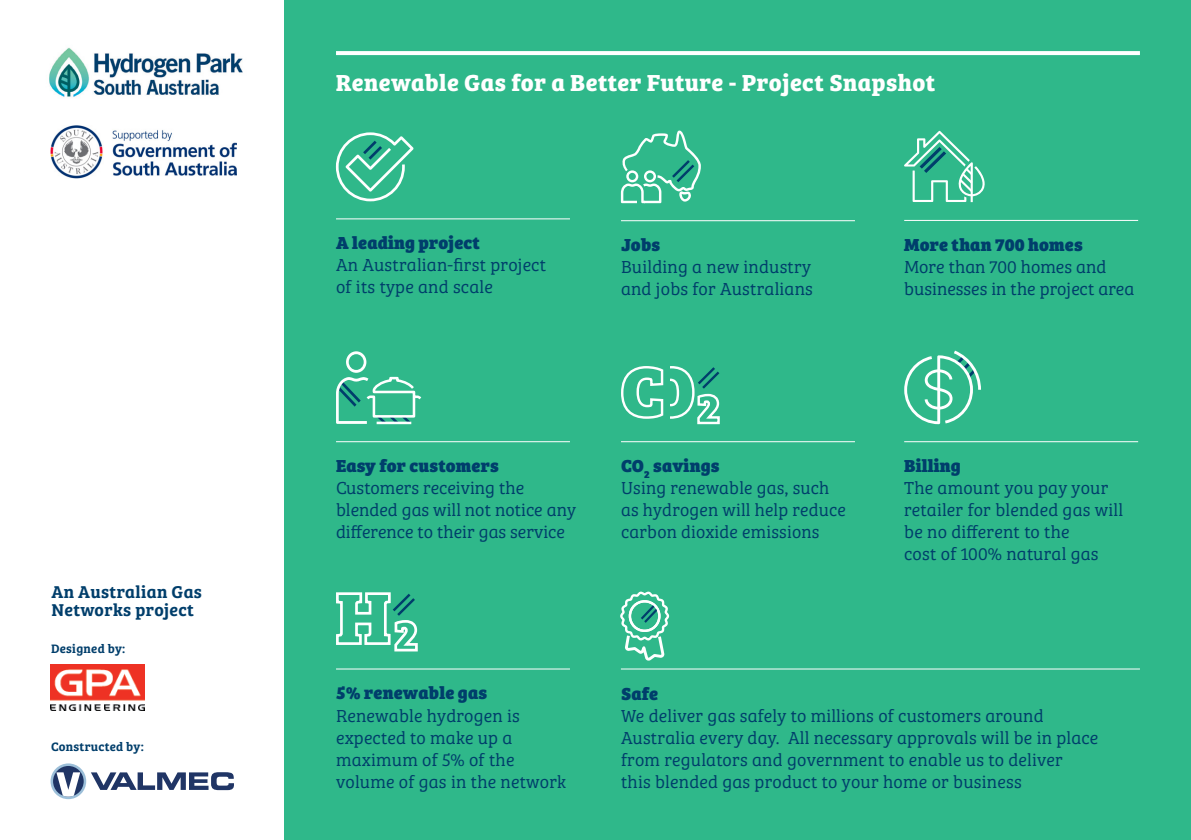
<style>
.page{position:relative;width:1191px;height:840px;background:#fff}
.page>*{position:absolute;margin:0;border:0;box-sizing:border-box;transform-origin:0 0}
.t1{font:700 24px "Bree Serif";letter-spacing:.02em;color:#fff}
.t2{font:18px/22px "Bree Serif Lt";letter-spacing:.01em;color:#003e6b}
.t3{font:18px "Bree Serif Eb";letter-spacing:.01em;color:#003e6b}
.t4{font:17.8px/18px "Bree Serif Sb";letter-spacing:.02em;color:#003e6b}
.t5{font:12.6px "Bree Serif Sb";letter-spacing:.02em;color:#003e6b}
</style>
<div class="page">
<div style="left:285px;top:0;width:906px;height:839px;background:#2fb88a"></div>
<svg style="left:336px;top:51px;width:804px;height:4px;background:#fafdfc"></svg>
<svg style="left:904px;top:131px;width:81px;height:72px"></svg>
<svg style="left:621px;top:130px;width:80px;height:73px"></svg>
<svg style="left:336px;top:132px;width:77px;height:69px"></svg>
<hr style="left:336px;top:218px;width:234px;height:1px;background:#fff">
<hr style="left:621px;top:220px;width:234px;height:1px;background:#fff">
<hr style="left:904px;top:220px;width:234px;height:1px;background:#fff">
<svg style="left:336px;top:351px;width:86px;height:74px"></svg>
<svg style="left:621px;top:366px;width:99px;height:59px"></svg>
<svg style="left:904px;top:350px;width:77px;height:74px"></svg>
<hr style="left:336px;top:441px;width:234px;height:1px;background:#fff">
<hr style="left:621px;top:441px;width:234px;height:1px;background:#fff">
<hr style="left:904px;top:441px;width:234px;height:1px;background:#fff">
<svg style="left:91px;top:772px;width:143px;height:17px"></svg>
<svg style="left:51px;top:763px;width:35px;height:35px"></svg>
<svg style="left:53px;top:765px;width:31px;height:31px"></svg>
<svg style="left:56px;top:771px;width:24px;height:25px"></svg>
<img style="left:51px;top:664px;width:93px;height:46px">
<svg style="left:336px;top:592px;width:82px;height:60px"></svg>
<hr style="left:336px;top:668px;width:234px;height:1px;background:#fff">
<hr style="left:621px;top:668px;width:519px;height:1px;background:#fff">
<svg style="left:620px;top:591px;width:50px;height:70px"></svg>
<div style="left:629px;top:599px;width:31px;height:32px;border:2px solid #fff;border-radius:50%"></div>
<img style="left:49px;top:47px;width:194px;height:50px">
<img style="left:51px;top:126px;width:185px;height:52px">
<p class="t4" style="left:51px;top:581px;width:152px">An Australian Gas<br>Networks project</p>
<p class="t5" style="left:51px;top:638px;width:76px">Designed by:</p>
<p class="t5" style="left:51px;top:736px;width:94px">Constructed by:</p>
<h1 class="t1" style="left:336px;top:63px;width:601px">Renewable Gas for a Better Future - Project Snapshot</h1>
<p class="t3" style="left:336px;top:228px;width:146px">A leading project</p>
<p class="t2" style="left:336px;top:253px;width:212px">An Australian-first project of its type and scale</p>
<p class="t3" style="left:621px;top:230px;width:41px">Jobs</p>
<p class="t2" style="left:621px;top:255px;width:193px">Building a new industry and jobs for Australians</p>
<p class="t3" style="left:904px;top:230px;width:180px">More than 700 homes</p>
<p class="t2" style="left:904px;top:255px;width:232px">More than 700 homes and businesses in the project area</p>
<p class="t3" style="left:336px;top:451px;width:164px">Easy for customers</p>
<p class="t2" style="left:336px;top:476px;width:241px">Customers receiving the blended gas will not notice any difference to their gas service</p>
<p class="t3" style="left:621px;top:451px;width:100px">CO<sub>2</sub> savings</p>
<p class="t2" style="left:621px;top:476px;width:226px">Using renewable gas, such as hydrogen will help reduce carbon dioxide emissions</p>
<p class="t3" style="left:904px;top:451px;width:58px">Billing</p>
<p class="t2" style="left:904px;top:476px;width:220px">The amount you pay your retailer for blended gas will be no different to the<br>cost of 100% natural gas</p>
<p class="t3" style="left:336px;top:678px;width:153px">5% renewable gas</p>
<p class="t2" style="left:336px;top:703px;width:232px">Renewable hydrogen is expected to make up a maximum of 5% of the volume of gas in the network</p>
<p class="t3" style="left:621px;top:678px;width:39px">Safe</p>
<p class="t2" style="left:621px;top:703px;width:479px">We deliver gas safely to millions of customers around Australia every day. All necessary approvals will be in place from regulators and government to enable us to deliver<br>this blended gas product to your home or business</p>
</div>
